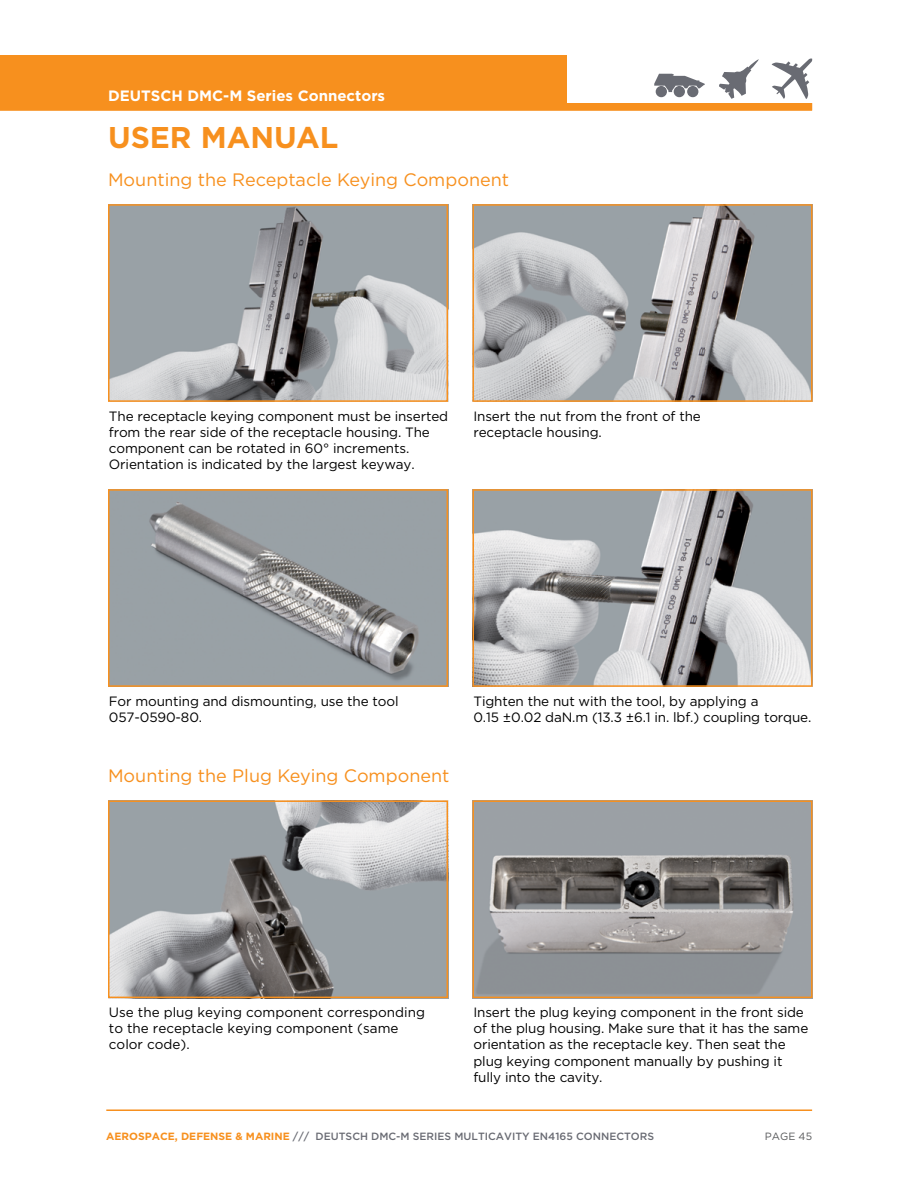
<style>
.page{position:relative;width:918px;height:1188px;background:#fff}
.page>*{position:absolute;margin:0;border:0;box-sizing:border-box;transform-origin:0 0}
.t1{font:700 30px "Gotham";color:#f7901e}
.t2{font:18px "Gotham";color:#f7901e}
.Name_of_product{font:700 15px "Gotham";color:#fff}
.BLUE_BODY_HEADINGS{font:13.5px/16.2px "Gotham";letter-spacing:-.01em;color:#000}
.t3{font:500 10.5px "Gotham";color:#696b73}
.t4{font:10.5px "Gotham";color:#58595b}
.s1{font-weight:700;color:#f7901e}
</style>
<div class="page">
<hr style="left:106px;top:1109px;width:706px;height:2px;background:#f7901e">
<svg style="left:772px;top:58px;width:41px;height:41px"></svg>
<svg style="left:719px;top:59px;width:40px;height:40px"></svg>
<div style="left:674px;top:86px;width:11px;height:11px;background:#696b73;border-radius:50%"></div>
<div style="left:687px;top:86px;width:11px;height:11px;background:#696b73;border-radius:50%"></div>
<svg style="left:654px;top:74px;width:51px;height:18px"></svg>
<div style="left:656px;top:86px;width:11px;height:11px;background:#696b73;border-radius:50%"></div>
<div style="left:0;top:55px;width:567px;height:53px;background:#f7901e"></div>
<div style="left:0;top:103px;width:812px;height:8px;background:#f7901e"></div>
<img style="left:111px;top:492px;width:334px;height:192px">
<div style="left:108px;top:489px;width:340px;height:198px;border:2px solid #f7901e"></div>
<img style="left:111px;top:207px;width:334px;height:192px">
<div style="left:108px;top:204px;width:340px;height:198px;border:2px solid #f7901e"></div>
<img style="left:111px;top:803px;width:334px;height:192px">
<div style="left:108px;top:800px;width:340px;height:198px;border:2px solid #f7901e"></div>
<img style="left:475px;top:492px;width:335px;height:192px">
<div style="left:472px;top:489px;width:341px;height:198px;border:2px solid #f7901e"></div>
<img style="left:475px;top:207px;width:335px;height:192px">
<div style="left:472px;top:204px;width:341px;height:198px;border:2px solid #f7901e"></div>
<img style="left:475px;top:803px;width:335px;height:192px">
<div style="left:472px;top:800px;width:341px;height:198px;border:2px solid #f7901e"></div>
<p class="Name_of_product" style="left:108px;top:86px;width:279px">DEUTSCH DMC-M Series Connectors</p>
<p class="t1" style="left:108px;top:118px;width:232px">USER MANUAL</p>
<p class="t2" style="left:108px;top:168px;width:403px">Mounting the Receptacle Keying Component</p>
<p class="BLUE_BODY_HEADINGS" style="left:109px;top:408px;width:341px">The receptacle keying component must be inserted from the rear side of the receptacle housing. The component can be rotated in 60° increments.<br>Orientation is indicated by the largest keyway.</p>
<p class="BLUE_BODY_HEADINGS" style="left:473px;top:408px;width:229px">Insert the nut from the front of the receptacle housing.</p>
<p class="BLUE_BODY_HEADINGS" style="left:109px;top:693px;width:291px">For mounting and dismounting, use the tool<br>057-0590-80.</p>
<p class="t2" style="left:108px;top:764px;width:343px">Mounting the Plug Keying Component</p>
<p class="BLUE_BODY_HEADINGS" style="left:473px;top:693px;width:340px">Tighten the nut with the tool, by applying a<br>0.15 ±0.02 daN.m (13.3 ±6.1 in. lbf.) coupling torque.</p>
<p class="BLUE_BODY_HEADINGS" style="left:109px;top:1004px;width:318px">Use the plug keying component corresponding to the receptacle keying component (same color code).</p>
<p class="BLUE_BODY_HEADINGS" style="left:473px;top:1004px;width:336px">Insert the plug keying component in the front side of the plug housing. Make sure that it has the same orientation as the receptacle key. Then seat the plug keying component manually by pushing it fully into the cavity.</p>
<p class="t3" style="left:106px;top:1129px;width:549px"><span class="s1">AEROSPACE, DEFENSE &amp; MARINE</span> /// DEUTSCH DMC-M SERIES MULTICAVITY EN4165 CONNECTORS</p>
<p class="t4" style="left:765px;top:1129px;width:49px">PAGE 45</p>
</div>
